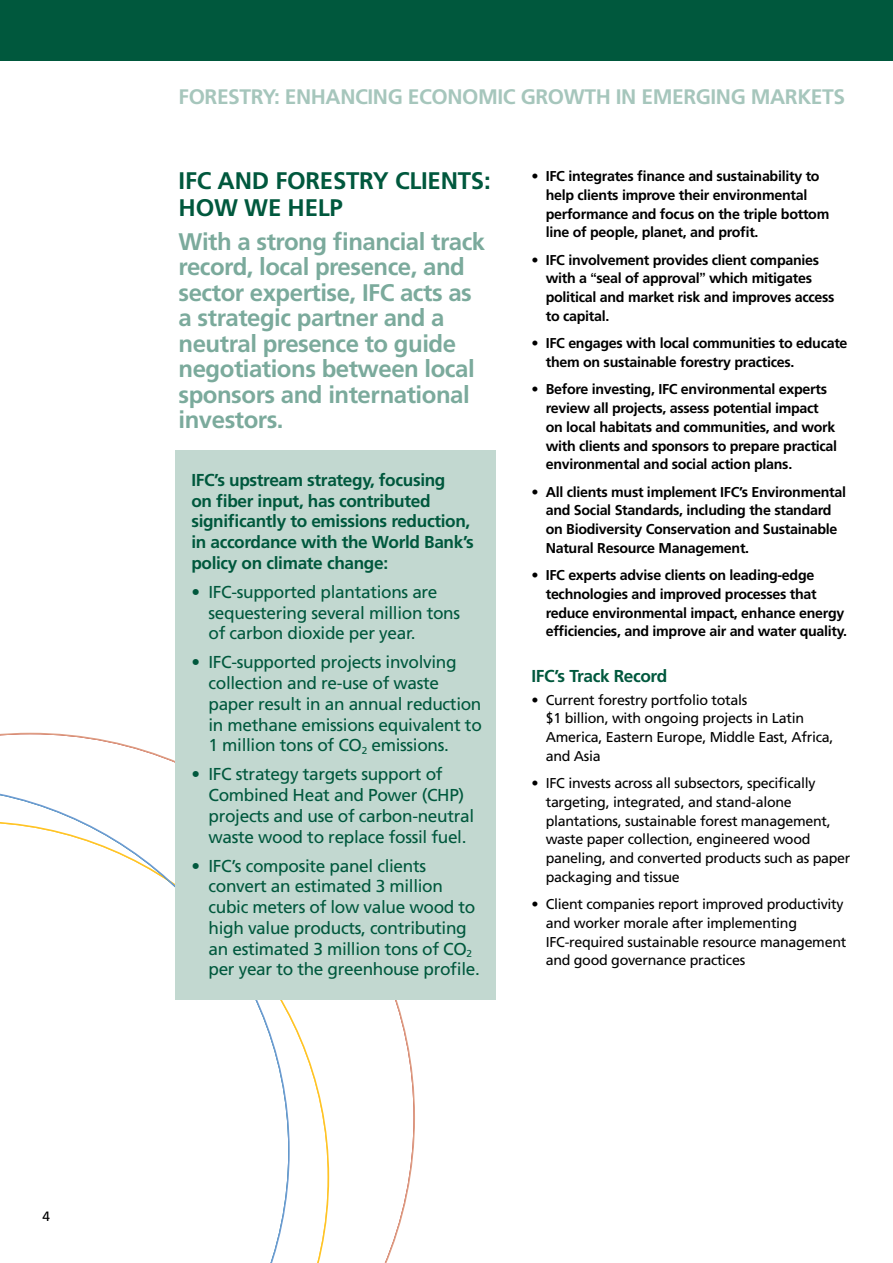
<style>
.page{position:relative;width:893px;height:1263px;background:#fff}
.page>*{position:absolute;margin:0;border:0;box-sizing:border-box;transform-origin:0 0}
.t1{font:700 24px/25.5px "Frutiger";letter-spacing:-.02em;color:#7baa9c}
.t2{font:700 24px/27px "Frutiger";letter-spacing:-.01em;color:#00583d}
.t3{font:700 21px "Frutiger";letter-spacing:-.02em;color:#a6c6bc}
.t4{font:17.25px/20.7px "Frutiger";letter-spacing:-.02em;color:#00583d}
.t5{font:700 17.25px/20.7px "Frutiger";letter-spacing:-.02em;color:#00583d}
.t6{font:700 14.25px/18.8px "Frutiger";letter-spacing:-.02em;color:#000}
.t7{font:14.25px/18.8px "Frutiger";letter-spacing:-.02em;color:#000}
.t8{font:13.5px "Frutiger";color:#000}
.s1{font-family:"Helvetica Neue";font-weight:500}
.s2{font-weight:700}
</style>
<div class="page">
<div style="left:0;top:0;width:893px;height:60px;background:#00583d"></div>
<svg style="left:0;top:733px;width:415px;height:530px"></svg>
<div style="left:176px;top:450px;width:320px;height:549px;background:#c2d8d0"></div>
<p class="t8" style="left:43px;top:1208px;width:9px">4</p>
<h2 class="t3" style="left:179px;top:84px;width:24px">FORE</h2>
<h2 class="t3" style="left:228px;top:84px;width:616px">STRY: Enhancing Economic Growth in Emerging Markets</h2>
<h1 class="t2" style="left:179px;top:167px;width:314px">IFC and Forestry Clients:<br>How We Help</h1>
<h1 class="t1" style="left:179px;top:228px;width:308px">With a strong financial track record, local presence, and sector expertise, IFC acts as a strategic partner and a neutral presence to guide negotiations between local sponsors and international investors.</h1>
<p class="t5" style="left:191px;top:469px;width:284px">IFC’s upstream strategy, focusing<br>on fiber input, has contributed significantly to emissions reduction, in accordance with the World Bank’s policy on climate change:</p>
<p class="t4" style="left:209px;top:581px;width:253px;text-indent:-17px">• IFC-supported plantations are sequestering several million tons of carbon dioxide per year.</p>
<p class="t4" style="left:209px;top:652px;width:275px;text-indent:-17px">• IFC-supported projects involving collection and re-use of waste paper result in an annual reduction in methane emissions equivalent to 1 million tons of CO<sub>2</sub> emissions.</p>
<p class="t4" style="left:209px;top:764px;width:267px;text-indent:-17px">• IFC strategy targets support of Combined Heat and Power (CHP) projects and use of carbon-neutral waste wood to replace fossil fuel.</p>
<p class="t4" style="left:209px;top:855px;width:273px;text-indent:-17px">• IFC’s composite panel clients convert an estimated 3 million cubic meters of low value wood to high value products, contributing an estimated 3 million tons of CO<sub>2 </sub>per year to the greenhouse profile.</p>
<p class="t6" style="left:546px;top:167px;width:285px;text-indent:-14px">• IFC integrates finance and sustainability to help clients improve their environmental performance and focus on the triple bottom line of people, planet, and profit.</p>
<p class="t6" style="left:546px;top:250px;width:290px;text-indent:-14px">• IFC involvement provides client companies with a <span class="s1">“</span>seal of approval<span class="s1">”</span> which mitigates political and market risk and improves access to capital.</p>
<p class="t6" style="left:546px;top:334px;width:303px;text-indent:-14px">• IFC engages with local communities to educate them on sustainable forestry practices.</p>
<p class="t6" style="left:546px;top:380px;width:293px;text-indent:-14px">• Before investing, IFC environmental experts review all projects, assess potential impact on local habitats and communities, and work with clients and sponsors to prepare practical environmental and social action plans.</p>
<p class="t6" style="left:546px;top:482px;width:302px;text-indent:-14px">• All clients must implement IFC’s Environmental and Social Standards, including the standard on Biodiversity Conservation and Sustainable Natural Resource Management.</p>
<p class="t6" style="left:546px;top:566px;width:303px;text-indent:-14px">• IFC experts advise clients on leading-edge technologies and improved processes that reduce environmental impact, enhance energy efficiencies, and improve air and water quality.</p>
<p class="t5" style="left:531px;top:665px;width:137px">IFC’s Track Record</p>
<p class="t7" style="left:546px;top:690px;width:289px;text-indent:-14px"><span class="s2">•</span> Current forestry portfolio totals<br>$1 billion, with ongoing projects in Latin America, Eastern Europe, Middle East, Africa, and Asia</p>
<p class="t7" style="left:546px;top:774px;width:306px;text-indent:-14px"><span class="s2">•</span> IFC invests across all subsectors, specifically targeting, integrated, and stand-alone plantations, sustainable forest management, waste paper collection, engineered wood paneling, and converted products such as paper packaging and tissue</p>
<p class="t7" style="left:546px;top:895px;width:302px;text-indent:-14px"><span class="s2">•</span> Client companies report improved productivity and worker morale after implementing IFC-required sustainable resource management and good governance practices</p>
</div>
